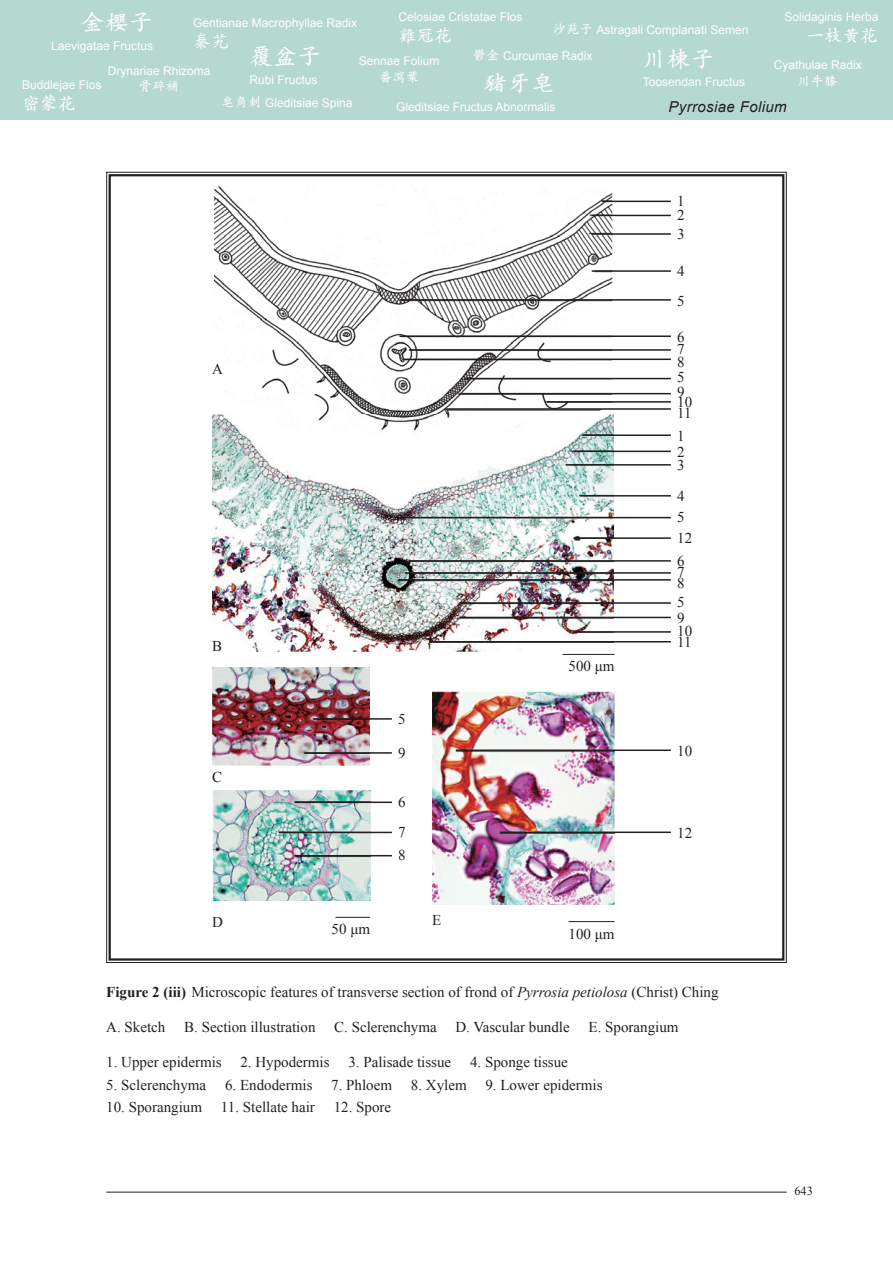
<style>
.page{position:relative;width:893px;height:1263px;background:#fff}
.page>*{position:absolute;margin:0;border:0;box-sizing:border-box;transform-origin:0 0}
.t1{font:600 24px "M Kai HK";color:#fff}
.t2{font:600 18px "M Kai HK";color:#fff}
.t3{font:15px/12.8px "Times New Roman";color:#231f20}
.t4{font:italic 15px "Arial";letter-spacing:.025em;color:#231f20}
.t5{font:600 13.5px "M Kai HK";color:#fff}
.t6{font:12.3px "Times New Roman";color:#231f20}
.t7{font:12px "Arial";color:#fff}
.s1{font-family:"M Kai HK";font-weight:600;font-size:13.5px}
.s2{font-weight:700}
.s3{font-style:italic}
</style>
<div class="page">
<svg style="left:106px;top:171px;width:681px;height:792px"></svg>
<img style="left:214px;top:185px;width:398px;height:229px">
<img style="left:212px;top:414px;width:402px;height:237px">
<img style="left:212px;top:667px;width:158px;height:99px">
<img style="left:212px;top:790px;width:158px;height:110px">
<img style="left:432px;top:692px;width:182px;height:213px">
<div style="left:0;top:0;width:893px;height:119px;background:#b5d8d0"></div>
<hr style="left:106px;top:1192px;width:681px;height:1px;background:#231f20">
<hr style="left:592px;top:215px;width:79px;height:1px;background:#231f20">
<hr style="left:592px;top:233px;width:79px;height:2px;background:#231f20">
<hr style="left:592px;top:270px;width:79px;height:2px;background:#231f20">
<hr style="left:399px;top:299px;width:272px;height:2px;background:#231f20">
<hr style="left:399px;top:335px;width:272px;height:2px;background:#231f20">
<hr style="left:409px;top:349px;width:262px;height:2px;background:#231f20">
<hr style="left:403px;top:359px;width:268px;height:1px;background:#231f20">
<hr style="left:469px;top:378px;width:202px;height:1px;background:#231f20">
<hr style="left:459px;top:393px;width:212px;height:1px;background:#231f20">
<hr style="left:547px;top:401px;width:124px;height:2px;background:#231f20">
<hr style="left:447px;top:408px;width:224px;height:2px;background:#231f20">
<hr style="left:583px;top:434px;width:88px;height:2px;background:#231f20">
<hr style="left:573px;top:451px;width:98px;height:1px;background:#231f20">
<hr style="left:565px;top:464px;width:106px;height:2px;background:#231f20">
<hr style="left:580px;top:495px;width:91px;height:1px;background:#231f20">
<hr style="left:398px;top:517px;width:273px;height:1px;background:#231f20">
<hr style="left:573px;top:537px;width:98px;height:2px;background:#231f20">
<hr style="left:408px;top:560px;width:263px;height:2px;background:#231f20">
<hr style="left:405px;top:572px;width:266px;height:2px;background:#231f20">
<hr style="left:459px;top:602px;width:212px;height:2px;background:#231f20">
<hr style="left:459px;top:617px;width:212px;height:1px;background:#231f20">
<hr style="left:573px;top:631px;width:98px;height:2px;background:#231f20">
<hr style="left:429px;top:641px;width:242px;height:1px;background:#231f20">
<hr style="left:456px;top:749px;width:215px;height:2px;background:#231f20">
<hr style="left:500px;top:831px;width:171px;height:2px;background:#231f20">
<hr style="left:398px;top:579px;width:273px;height:2px;background:#231f20">
<hr style="left:294px;top:801px;width:98px;height:2px;background:#231f20">
<hr style="left:313px;top:718px;width:79px;height:2px;background:#231f20">
<hr style="left:304px;top:752px;width:88px;height:2px;background:#231f20">
<hr style="left:279px;top:832px;width:113px;height:1px;background:#231f20">
<hr style="left:294px;top:855px;width:98px;height:1px;background:#231f20">
<hr style="left:335px;top:917px;width:35px;height:1px;background:#231f20">
<hr style="left:568px;top:921px;width:46px;height:1px;background:#231f20">
<hr style="left:563px;top:654px;width:51px;height:1px;background:#231f20">
<hr style="left:602px;top:201px;width:69px;height:1px;background:#231f20">
<h1 class="t1" style="left:81px;top:6px;width:73px">金櫻子</h1>
<p class="t7" style="left:51px;top:38px;width:104px">Laevigatae Fructus</p>
<p class="t7" style="left:398px;top:9px;width:126px">Celosiae Cristatae Flos</p>
<p class="t2" style="left:398px;top:22px;width:55px">雞冠花</p>
<p class="t7" style="left:784px;top:9px;width:96px">Solidaginis Herba</p>
<p class="t2" style="left:807px;top:23px;width:73px">一枝黃花</p>
<p class="t7" style="left:193px;top:15px;width:166px">Gentianae Macrophyllae Radix</p>
<p class="t2" style="left:193px;top:29px;width:37px">秦艽</p>
<p class="t7" style="left:553px;top:22px;width:197px"><span class="s1">沙苑子</span> Astragali Complanati Semen</p>
<h1 class="t1" style="left:250px;top:39px;width:73px">覆盆子</h1>
<p class="t7" style="left:250px;top:72px;width:70px">Rubi Fructus</p>
<h1 class="t1" style="left:643px;top:42px;width:73px">川楝子</h1>
<p class="t7" style="left:473px;top:48px;width:121px"><span class="s1">鬱金</span> Curcumae Radix</p>
<p class="t7" style="left:359px;top:53px;width:82px">Sennae Folium</p>
<p class="t5" style="left:379px;top:68px;width:42px">番瀉葉</p>
<p class="t7" style="left:774px;top:57px;width:90px">Cyathulae Radix</p>
<p class="t5" style="left:797px;top:71px;width:42px">川牛膝</p>
<p class="t7" style="left:108px;top:62px;width:104px">Drynariae Rhizoma</p>
<p class="t5" style="left:139px;top:77px;width:42px">骨碎補</p>
<h1 class="t1" style="left:483px;top:66px;width:73px">豬牙皂</h1>
<p class="t7" style="left:396px;top:99px;width:161px">Gleditsiae Fructus Abnormalis</p>
<p class="t7" style="left:22px;top:77px;width:81px">Buddlejae Flos</p>
<p class="t7" style="left:643px;top:74px;width:104px">Toosendan Fructus</p>
<p class="t2" style="left:22px;top:91px;width:55px">密蒙花</p>
<p class="t7" style="left:221px;top:95px;width:133px"><span class="s1">皂角刺</span> Gleditsiae Spina</p>
<p class="t4" style="left:668px;top:97px;width:120px">Pyrrosiae Folium</p>
<p class="t3" style="left:212px;top:362px;width:12px">A</p>
<p class="t3" style="left:212px;top:639px;width:12px">B</p>
<p class="t3" style="left:212px;top:770px;width:12px">C</p>
<p class="t3" style="left:398px;top:712px;width:9px">5</p>
<p class="t3" style="left:398px;top:746px;width:9px">9</p>
<p class="t3" style="left:398px;top:795px;width:9px">6</p>
<p class="t3" style="left:398px;top:820px;width:9px;line-height:23.2px">7<br>8</p>
<p class="t3" style="left:568px;top:660px;width:47px">500 μm</p>
<p class="t3" style="left:212px;top:915px;width:12px">D</p>
<p class="t3" style="left:432px;top:913px;width:11px">E</p>
<p class="t3" style="left:332px;top:923px;width:40px">50 μm</p>
<p class="t3" style="left:568px;top:927px;width:47px">100 μm</p>
<p class="t3" style="left:677px;top:194px;width:9px;line-height:14.1px">1<br>2</p>
<p class="t3" style="left:677px;top:227px;width:9px">3</p>
<p class="t3" style="left:677px;top:256px;width:9px;line-height:29.2px">4<br>5</p>
<p class="t3" style="left:677px;top:330px;width:9px;text-align:justify">6<br>7<br>8</p>
<p class="t3" style="left:677px;top:369px;width:9px;line-height:15.1px">5<br>9</p>
<p class="t3" style="left:677px;top:397px;width:16px;line-height:10.5px">10<br>11</p>
<p class="t3" style="left:677px;top:427px;width:9px;line-height:16px">1<br>2</p>
<p class="t3" style="left:677px;top:449px;width:9px;line-height:30.9px">3<br>4</p>
<p class="t3" style="left:677px;top:506px;width:16px;line-height:21px">5<br>12</p>
<p class="t3" style="left:677px;top:555px;width:9px;line-height:11.6px">6<br>7</p>
<p class="t3" style="left:677px;top:594px;width:9px;line-height:15.3px">5<br>9</p>
<p class="t3" style="left:677px;top:624px;width:16px;line-height:11.6px">10<br>11</p>
<p class="t3" style="left:677px;top:577px;width:9px">8</p>
<p class="t3" style="left:677px;top:745px;width:16px">10</p>
<p class="t3" style="left:677px;top:826px;width:16px">12</p>
<p class="t3" style="left:106px;top:985px;width:614px"><span class="s2">Figure 2 (iii)</span> Microscopic features of transverse section of frond of <span class="s3">Pyrrosia petiolosa</span> (Christ) Ching</p>
<p class="t3" style="left:106px;top:1020px;width:61px">A. Sketch</p>
<p class="t3" style="left:184px;top:1020px;width:133px">B. Section illustration</p>
<p class="t3" style="left:334px;top:1020px;width:104px">C. Sclerenchyma</p>
<p class="t3" style="left:455px;top:1020px;width:116px">D. Vascular bundle</p>
<p class="t3" style="left:588px;top:1020px;width:91px">E. Sporangium</p>
<p class="t3" style="left:106px;top:1055px;width:117px">1. Upper epidermis</p>
<p class="t3" style="left:240px;top:1055px;width:91px">2. Hypodermis</p>
<p class="t3" style="left:348px;top:1055px;width:104px">3. Palisade tissue</p>
<p class="t3" style="left:470px;top:1055px;width:99px">4. Sponge tissue</p>
<p class="t3" style="left:106px;top:1078px;width:101px">5. Sclerenchyma</p>
<p class="t3" style="left:225px;top:1078px;width:169px">6. Endodermis 7. Phloem</p>
<p class="t3" style="left:411px;top:1078px;width:57px">8. Xylem</p>
<p class="t3" style="left:485px;top:1078px;width:119px">9. Lower epidermis</p>
<p class="t3" style="left:106px;top:1100px;width:97px">10. Sporangium</p>
<p class="t3" style="left:221px;top:1100px;width:96px">11. Stellate hair</p>
<p class="t3" style="left:334px;top:1100px;width:59px">12. Spore</p>
<p class="t6" style="left:794px;top:1182px;width:20px">643</p>
</div>
